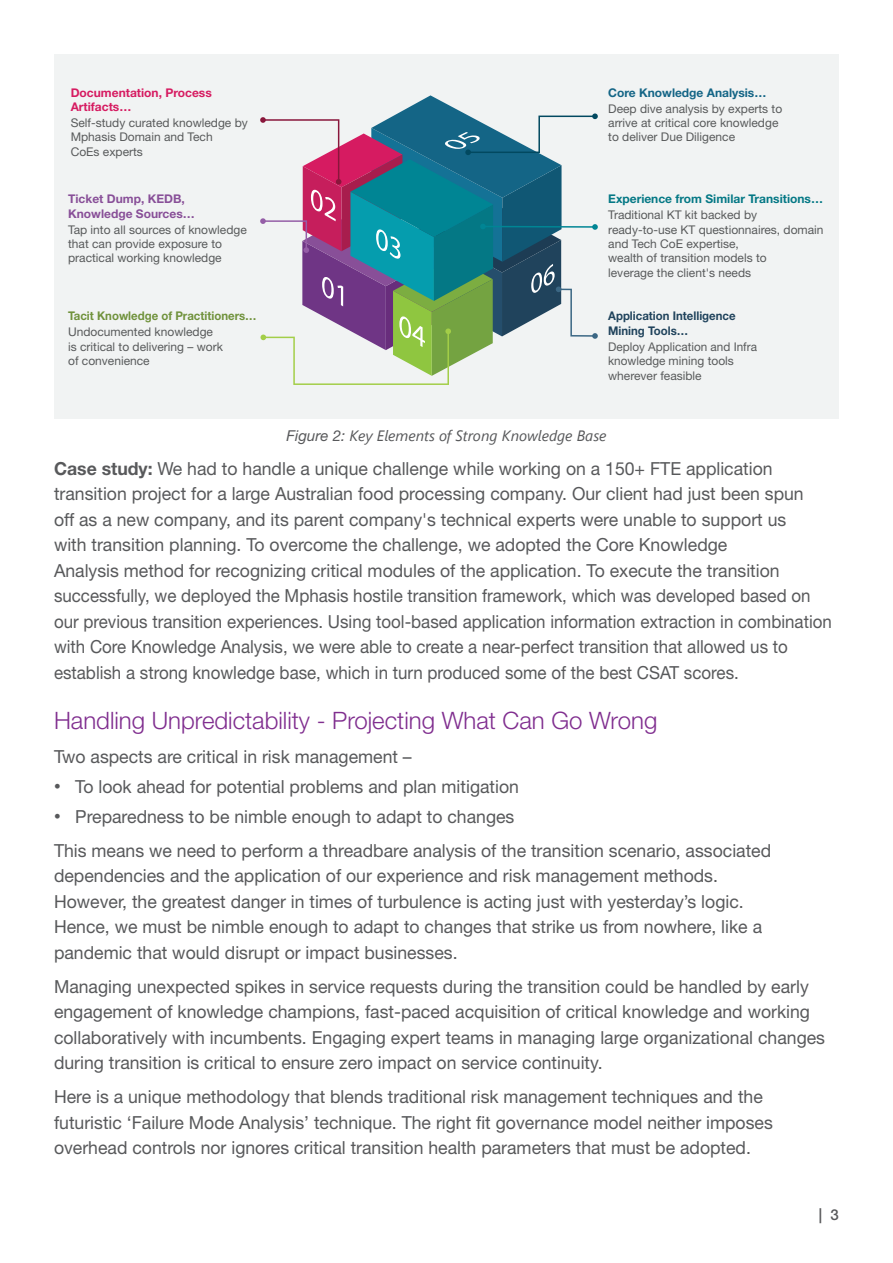
<style>
.page{position:relative;width:893px;height:1263px;background:#fff}
.page>*{position:absolute;margin:0;border:0;box-sizing:border-box;transform-origin:0 0}
.t1{font:300 24px "Helvetica Neue LT Std";color:#802e8f}
.t2{font:18px/25.5px "Helvetica Neue LT Std";color:#58595b}
.t3{font:italic 15px "Segoe UI";color:#57585a}
.t4{font:500 15px "Helvetica Neue LT Std";color:#58595b}
.t5{font:12px/14.4px "Helvetica Neue LT Std";color:#585a5b}
.t6{font:700 12px/14.4px "Helvetica Neue LT Std";color:#20435c;scale:.95 1}
.t7{font:700 12px/14.4px "Helvetica Neue LT Std";color:#884f98}
.t8{font:700 12px "Helvetica Neue LT Std";color:#047885}
.t9{font:700 12px/14.4px "Helvetica Neue LT Std";color:#d61b61}
.t10{font:700 12px "Helvetica Neue LT Std";color:#70923c;scale:.95 1}
.t11{font:700 12px "Helvetica Neue LT Std";color:#146586}
.s1{font-family:"Helvetica Neue LT Std";color:#58595b}
.s2{font-weight:700}
.s3{font-size:13.5px}
</style>
<div class="page">
<div style="left:54px;top:54px;width:785px;height:364px;background:#f1f3f3"></div>
<svg style="left:260px;top:95px;width:338px;height:290px"></svg>
<p class="t9" style="left:71px;top:85px;width:143px">Documentation, Process<br>Artifacts…</p>
<p class="t5" style="left:71px;top:115px;width:179px">Self-study curated knowledge by<br>Mphasis Domain and Tech<br>CoEs experts</p>
<p class="t7" style="left:68px;top:191px;width:128px">Ticket Dump, KEDB,<br>Knowledge Sources…</p>
<p class="t5" style="left:68px;top:222px;width:180px">Tap into all sources of knowledge that can provide exposure to practical working knowledge</p>
<p class="t10" style="left:68px;top:309px;width:200px">Tacit Knowledge of Practitioners…</p>
<p class="t5" style="left:68px;top:325px;width:156px">Undocumented knowledge is critical to delivering – work of convenience</p>
<p class="t11" style="left:608px;top:85px;width:160px">Core Knowledge Analysis…</p>
<p class="t5" style="left:608px;top:101px;width:176px">Deep dive analysis by experts to arrive at critical core knowledge to deliver Due Diligence</p>
<p class="t8" style="left:608px;top:191px;width:216px">Experience from Similar Transitions…</p>
<p class="t5" style="left:608px;top:208px;width:217px">Traditional KT kit backed by ready-to-use KT questionnaires, domain and Tech CoE expertise,<br>wealth of transition models to<br>leverage the client's needs</p>
<p class="t6" style="left:608px;top:308px;width:136px">Application Intelligence<br>Mining Tools…</p>
<p class="t5" style="left:608px;top:339px;width:150px">Deploy Application and Infra knowledge mining tools wherever feasible</p>
<p class="t3" style="left:287px;top:422px;width:321px"><span class="s1">Figure 2:</span> Key Elements of Strong Knowledge Base</p>
<p class="t2" style="left:54px;top:456px;width:779px"><span class="s2">Case study:</span> We had to handle a unique challenge while working on a 150+ FTE application transition project for a large Australian food processing company. Our client had just been spun<br>off as a new company, and its parent company's technical experts were unable to support us<br>with transition planning. To overcome the challenge, we adopted the Core Knowledge<br>Analysis method for recognizing critical modules of the application. To execute the transition successfully, we deployed the Mphasis hostile transition framework, which was developed based on our previous transition experiences. Using tool-based application information extraction in combination with Core Knowledge Analysis, we were able to create a near-perfect transition that allowed us to establish a strong knowledge base, which in turn produced some of the best CSAT scores.</p>
<h1 class="t1" style="left:54px;top:706px;width:605px">Handling Unpredictability - Projecting What Can Go Wrong</h1>
<p class="t2" style="left:54px;top:744px;width:359px">Two aspects are critical in risk management –</p>
<p class="t2" style="left:54px;top:773px;width:466px"><span class="s3">•</span> To look ahead for potential problems and plan mitigation</p>
<p class="t2" style="left:54px;top:799px;width:719px;line-height:34px"><span class="s3">•</span> Preparedness to be nimble enough to adapt to changes<br>This means we need to perform a threadbare analysis of the transition scenario, associated</p>
<p class="t2" style="left:54px;top:863px;width:710px">dependencies and the application of our experience and risk management methods.<br>However, the greatest danger in times of turbulence is acting just with yesterday’s logic.<br>Hence, we must be nimble enough to adapt to changes that strike us from nowhere, like a pandemic that would disrupt or impact businesses.</p>
<p class="t2" style="left:54px;top:973px;width:773px">Managing unexpected spikes in service requests during the transition could be handled by early engagement of knowledge champions, fast-paced acquisition of critical knowledge and working collaboratively with incumbents. Engaging expert teams in managing large organizational changes during transition is critical to ensure zero impact on service continuity.</p>
<p class="t2" style="left:54px;top:1084px;width:720px">Here is a unique methodology that blends traditional risk management techniques and the futuristic ‘Failure Mode Analysis’ technique. The right fit governance model neither imposes overhead controls nor ignores critical transition health parameters that must be adopted.</p>
<p class="t4" style="left:819px;top:1205px;width:22px">| 3</p>
</div>
